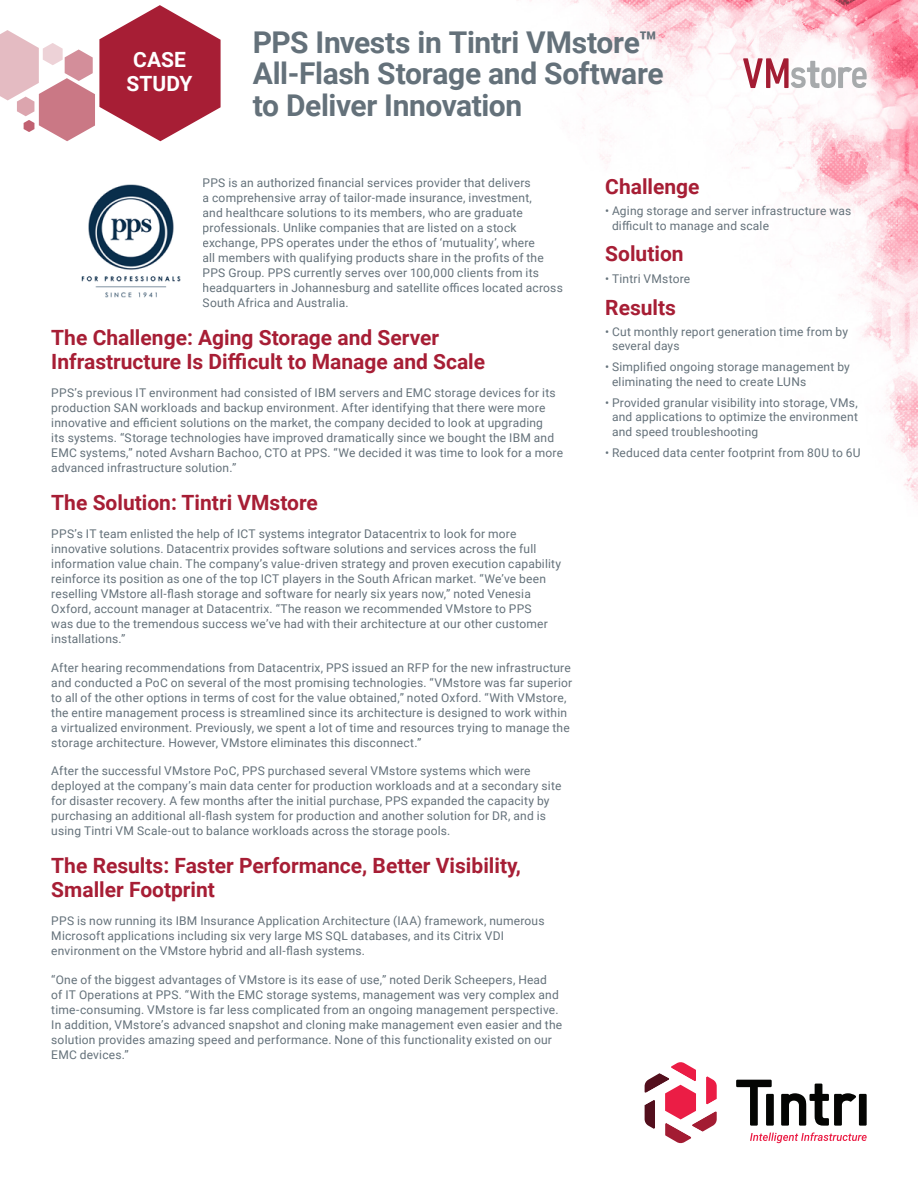
<style>
.page{position:relative;width:918px;height:1188px;background:#fff}
.page>*{position:absolute;margin:0;border:0;box-sizing:border-box;transform-origin:0 0}
.DOC_TITLE{font:700 30px/31.5px "Roboto";letter-spacing:-.01em;color:#64717a}
.BODY_COPY{font:700 21px/24px "Roboto";color:#a71e35}
.BODY_COPY-2{font:700 21px "Roboto";color:#fff}
.BODY_COPY-3{font:12px/15px "Roboto";letter-spacing:.015em;color:#64717a}
</style>
<div class="page">
<img style="left:529px;top:0;width:389px;height:502px">
<svg style="left:0;top:5px;width:221px;height:136px"></svg>
<svg style="left:750px;top:1132px;width:117px;height:11px"></svg>
<svg style="left:736px;top:1080px;width:36px;height:46px"></svg>
<div style="left:859px;top:1094px;width:8px;height:32px;background:#040503"></div>
<svg style="left:781px;top:1084px;width:75px;height:42px"></svg>
<div style="left:766px;top:1094px;width:8px;height:32px;background:#040503"></div>
<svg style="left:645px;top:1062px;width:72px;height:81px"></svg>
<svg style="left:743px;top:58px;width:124px;height:30px"></svg>
<img style="left:81px;top:184px;width:100px;height:114px">
<p class="BODY_COPY-2" style="left:133px;top:45px;width:54px">CASE</p>
<p class="BODY_COPY-2" style="left:127px;top:69px;width:67px">STUDY</p>
<p class="DOC_TITLE" style="left:253px;top:25px;width:413px">PPS Invests in Tintri VMstore™<br>All-Flash Storage and Software to Deliver Innovation</p>
<p class="BODY_COPY-3" style="left:203px;top:175px;width:362px">PPS is an authorized financial services provider that delivers<br>a comprehensive array of tailor-made insurance, investment,<br>and healthcare solutions to its members, who are graduate professionals. Unlike companies that are listed on a stock exchange, PPS operates under the ethos of ‘mutuality’, where<br>all members with qualifying products share in the profits of the PPS Group. PPS currently serves over 100,000 clients from its headquarters in Johannesburg and satellite offices located across South Africa and Australia.</p>
<p class="BODY_COPY" style="left:51px;top:324px;width:435px">The Challenge: Aging Storage and Server<br>Infrastructure Is Difficult to Manage and Scale</p>
<p class="BODY_COPY-3" style="left:51px;top:385px;width:513px">PPS’s previous IT environment had consisted of IBM servers and EMC storage devices for its production SAN workloads and backup environment. After identifying that there were more innovative and efficient solutions on the market, the company decided to look at upgrading<br>its systems. “Storage technologies have improved dramatically since we bought the IBM and EMC systems,” noted Avsharn Bachoo, CTO at PPS. “We decided it was time to look for a more advanced infrastructure solution.”</p>
<p class="BODY_COPY" style="left:51px;top:489px;width:268px">The Solution: Tintri VMstore</p>
<p class="BODY_COPY-3" style="left:51px;top:526px;width:511px">PPS’s IT team enlisted the help of ICT systems integrator Datacentrix to look for more innovative solutions. Datacentrix provides software solutions and services across the full information value chain. The company’s value-driven strategy and proven execution capability reinforce its position as one of the top ICT players in the South African market. “We’ve been reselling VMstore all-flash storage and software for nearly six years now,” noted Venesia Oxford, account manager at Datacentrix. “The reason we recommended VMstore to PPS<br>was due to the tremendous success we’ve had with their architecture at our other customer installations.”</p>
<p class="BODY_COPY-3" style="left:51px;top:659px;width:522px">After hearing recommendations from Datacentrix, PPS issued an RFP for the new infrastructure and conducted a PoC on several of the most promising technologies. “VMstore was far superior to all of the other options in terms of cost for the value obtained,” noted Oxford. “With VMstore, the entire management process is streamlined since its architecture is designed to work within a virtualized environment. Previously, we spent a lot of time and resources trying to manage the storage architecture. However, VMstore eliminates this disconnect.”</p>
<p class="BODY_COPY-3" style="left:51px;top:763px;width:512px">After the successful VMstore PoC, PPS purchased several VMstore systems which were deployed at the company’s main data center for production workloads and at a secondary site for disaster recovery. A few months after the initial purchase, PPS expanded the capacity by purchasing an additional all-flash system for production and another solution for DR, and is using Tintri VM Scale-out to balance workloads across the storage pools.</p>
<p class="BODY_COPY" style="left:51px;top:852px;width:471px">The Results: Faster Performance, Better Visibility,<br>Smaller Footprint</p>
<p class="BODY_COPY-3" style="left:51px;top:913px;width:495px">PPS is now running its IBM Insurance Application Architecture (IAA) framework, numerous<br>Microsoft applications including six very large MS SQL databases, and its Citrix VDI environment on the VMstore hybrid and all-flash systems.</p>
<p class="BODY_COPY-3" style="left:51px;top:971px;width:512px">“One of the biggest advantages of VMstore is its ease of use,” noted Derik Scheepers, Head<br>of IT Operations at PPS. “With the EMC storage systems, management was very complex and time-consuming. VMstore is far less complicated from an ongoing management perspective.<br>In addition, VMstore’s advanced snapshot and cloning make management even easier and the solution provides amazing speed and performance. None of this functionality existed on our EMC devices.”</p>
<p class="BODY_COPY" style="left:605px;top:174px;width:96px">Challenge</p>
<p class="BODY_COPY-3" style="left:612px;top:203px;width:241px;line-height:14.4px;text-indent:-7px">• Aging storage and server infrastructure was difficult to manage and scale</p>
<p class="BODY_COPY" style="left:605px;top:241px;width:80px">Solution</p>
<p class="BODY_COPY-3" style="left:605px;top:270px;width:87px">• Tintri VMstore</p>
<p class="BODY_COPY" style="left:605px;top:294px;width:72px">Results</p>
<p class="BODY_COPY-3" style="left:612px;top:324px;width:237px;line-height:14.4px;text-indent:-7px">• Cut monthly report generation time from by several days</p>
<p class="BODY_COPY-3" style="left:612px;top:359px;width:239px;line-height:14.4px;text-indent:-7px">• Simplified ongoing storage management by eliminating the need to create LUNs</p>
<p class="BODY_COPY-3" style="left:612px;top:395px;width:247px;line-height:14.4px;text-align:justify;text-indent:-7px">• Provided granular visibility into storage, VMs, and applications to optimize the environment and speed troubleshooting</p>
<p class="BODY_COPY-3" style="left:605px;top:445px;width:257px">• Reduced data center footprint from 80U to 6U</p>
</div>
